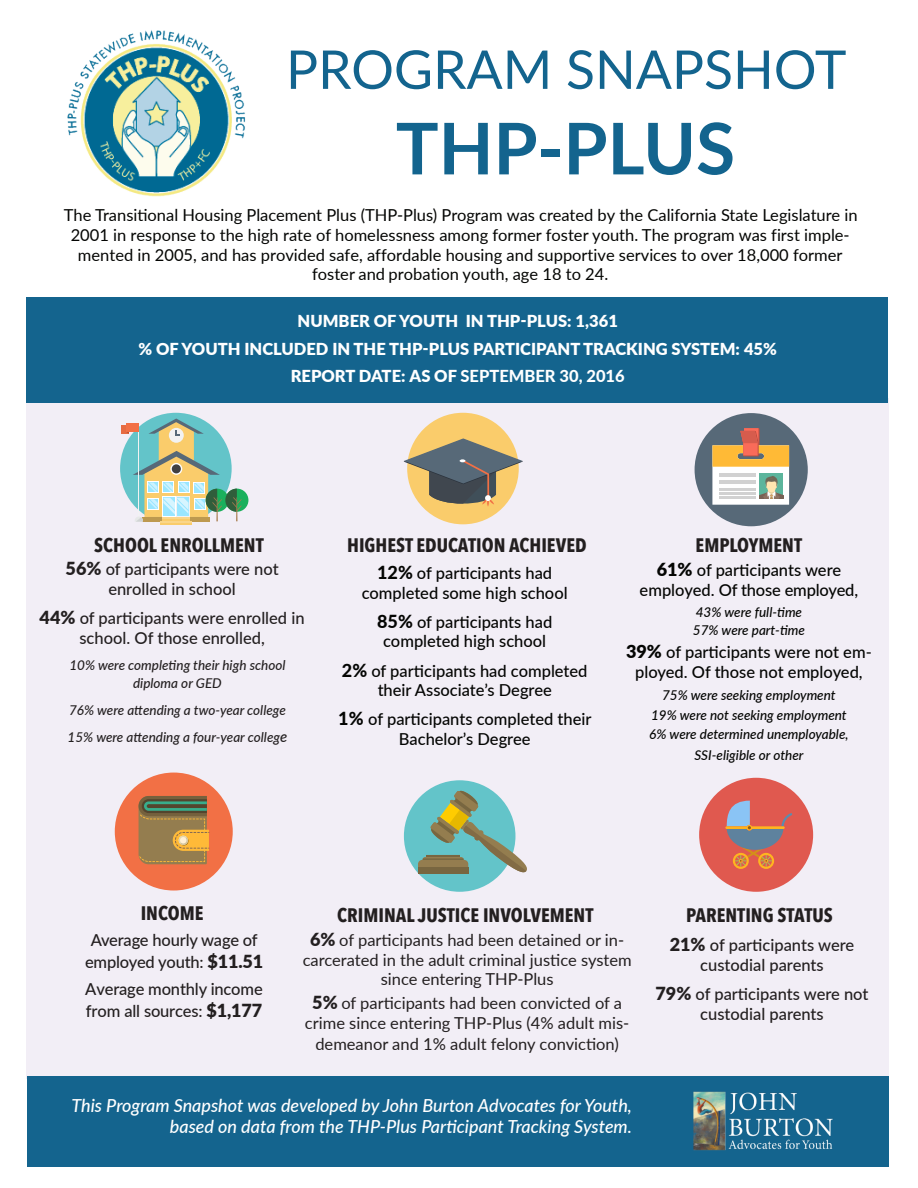
<style>
.page{position:relative;width:918px;height:1188px;background:#fff}
.page>*{position:absolute;margin:0;border:0;box-sizing:border-box;transform-origin:0 0}
.t1{font:700 71.25px "Lato";color:#13648e}
.t2{font:53.4px "Lato";color:#13648e}
.t3{font:700 19.5px "Avenir Next Condensed";color:#231f20}
.t4{font:italic 500 18px/21.6px "Lato";color:#fff;text-align:right}
.t5{font:16.5px/19.8px "Lato";color:#040503;text-align:center}
.t6{font:500 16.5px/19.8px "Lato";color:#040503;text-align:center}
.t7{font:500 16.5px/19.8px "Lato";color:#231f20;text-align:center}
.t8{font:16.5px/19.5px "Lato";color:#231f20;text-align:center}
.t9{font:900 16.5px "Lato";color:#fff}
.t10{font:800 16.5px "Lato";color:#fff}
.t11{font:italic 500 13.5px/18px "Lato";color:#040503}
.t12{font:italic 500 13.5px/18px "Lato";color:#231f20;text-align:center}
.s1{font-weight:900}
.s2{font-weight:900;font-size:18px}
.s3{font-size:15px}
.s4{font-weight:800;font-size:18px}
</style>
<div class="page">
<div style="left:26px;top:398px;width:863px;height:680px;background:#f2eef6"></div>
<div style="left:27px;top:1077px;width:861px;height:90px;background:#14648e"></div>
<div style="left:26px;top:297px;width:862px;height:105px;background:#14648e"></div>
<img style="left:67px;top:30px;width:179px;height:167px">
<div style="left:120px;top:413px;width:112px;height:111px;background:#63c4c9;border-radius:50%"></div>
<hr style="left:160px;top:521px;width:31px;height:2px;background:#fad68a">
<hr style="left:160px;top:523px;width:31px;height:2px;background:#facc6b">
<div style="left:225px;top:489px;width:23px;height:23px;background:#1ab05c;border-radius:50%"></div>
<div style="left:121px;top:425px;width:8px;height:9px;background:#e66b42"></div>
<svg style="left:126px;top:419px;width:116px;height:103px"></svg>
<div style="left:126px;top:423px;width:13px;height:9px;background:#f27045"></div>
<div style="left:407px;top:413px;width:112px;height:111px;background:#facc6b;border-radius:50%"></div>
<svg style="left:404px;top:438px;width:119px;height:69px"></svg>
<div style="left:115px;top:773px;width:118px;height:118px;background:#f27045;border-radius:50%"></div>
<svg style="left:139px;top:796px;width:70px;height:68px"></svg>
<div style="left:695px;top:413px;width:113px;height:113px;background:#576978;border-radius:50%"></div>
<svg style="left:712px;top:428px;width:77px;height:77px"></svg>
<div style="left:404px;top:780px;width:111px;height:112px;background:#63c4c9;border-radius:50%"></div>
<svg style="left:418px;top:790px;width:109px;height:84px"></svg>
<svg style="left:699px;top:778px;width:114px;height:114px"></svg>
<img style="left:693px;top:1091px;width:140px;height:60px">
<p class="t2" style="left:286px;top:31px;width:562px">PROGRAM SNAPSHOT</p>
<p class="t1" style="left:396px;top:96px;width:341px">THP-PLUS</p>
<p class="t5" style="left:64px;top:204px;width:795px">The Transitional Housing Placement Plus (THP-Plus) Program was created by the California State Legislature in 2001 in response to the high rate of homelessness among former foster youth. The program was first imple&shy;mented in 2005, and has provided safe, affordable housing and supportive services to over 18,000 former foster and probation youth, age 18 to 24.</p>
<p class="t9" style="left:298px;top:309px;width:322px">NUMBER OF YOUTH IN THP-PLUS: 1,361</p>
<p class="t9" style="left:139px;top:336px;width:640px">% OF YOUTH INCLUDED IN THE THP-PLUS PARTICIPANT TRACKING SYSTEM: 45%</p>
<p class="t10" style="left:291px;top:364px;width:336px"><span class="s1">REPORT DATE: AS OF</span> SEPTEMBER 30, 2016</p>
<p class="t3" style="left:94px;top:533px;width:171px">SCHOOL ENROLLMENT</p>
<p class="t7" style="left:66px;top:559px;width:215px"><span class="s2">56%</span> of participants were not</p>
<p class="t7" style="left:108px;top:579px;width:129px">enrolled in school</p>
<p class="t7" style="left:40px;top:608px;width:266px"><span class="s2">44%</span> of participants were enrolled in school. Of those enrolled,</p>
<p class="t12" style="left:69px;top:655px;width:218px">10% were completing their high school diploma or GED</p>
<p class="t12" style="left:69px;top:700px;width:218px">76% were attending a two-year college</p>
<p class="t12" style="left:68px;top:727px;width:221px">15% were attending a four-year colleg<span class="s3">e</span></p>
<p class="t3" style="left:347px;top:533px;width:241px">HIGHEST EDUCATION ACHIEVED</p>
<p class="t3" style="left:696px;top:533px;width:108px">EMPLOYMENT</p>
<p class="t6" style="left:362px;top:562px;width:208px"><span class="s4">12%</span> of participants had completed some high school</p>
<p class="t6" style="left:377px;top:611px;width:177px"><span class="s4">85%</span> of participants had completed high school</p>
<p class="t6" style="left:342px;top:660px;width:247px"><span class="s4">2%</span> of participants had completed their Associate’s Degree</p>
<p class="t6" style="left:338px;top:709px;width:255px"><span class="s4">1%</span> of participants completed their<br>Bachelor’s Degree</p>
<p class="t6" style="left:657px;top:559px;width:186px"><span class="s2">61%</span> of participants were</p>
<p class="t6" style="left:640px;top:579px;width:220px">employed. Of those employed,</p>
<p class="t11" style="left:693px;top:602px;width:114px">43% were full-time<br>57% were part-time</p>
<p class="t6" style="left:626px;top:641px;width:247px"><span class="s2">39%</span> of participants were not em&shy;ployed. Of those not employed,</p>
<p class="t11" style="left:662px;top:686px;width:175px">75% were seeking employment</p>
<p class="t11" style="left:651px;top:705px;width:197px">19% were not seeking employment</p>
<p class="t11" style="left:649px;top:725px;width:201px">6% were determined unemployable,</p>
<p class="t11" style="left:694px;top:746px;width:111px">SSI-eligible or other</p>
<p class="t3" style="left:141px;top:901px;width:64px">INCOME</p>
<p class="t7" style="left:85px;top:929px;width:180px;line-height:21.6px">Average hourly wage of employed youth: <span class="s2">$11.51</span></p>
<p class="t7" style="left:85px;top:978px;width:179px;line-height:21.6px;text-align:left">Average monthly income from all sources: <span class="s2">$1,177</span></p>
<p class="t3" style="left:337px;top:903px;width:258px">CRIMINAL JUSTICE INVOLVEMENT</p>
<p class="t8" style="left:303px;top:930px;width:331px"><span class="s2">6%</span> of participants had been detained or in&shy;carcerated in the adult criminal justice system since entering THP-Plus</p>
<p class="t8" style="left:305px;top:993px;width:326px"><span class="s2">5%</span> of participants had been convicted of a crime since entering THP-Plus (4% adult mis-</p>
<p class="t8" style="left:315px;top:1034px;width:305px">demeanor and 1% adult felony conviction)</p>
<p class="t4" style="left:71px;top:1094px;width:562px">This Program Snapshot was developed by John Burton Advocates for Youth, based on data from the THP-Plus Participant Tracking System.</p>
<p class="t3" style="left:686px;top:903px;width:148px">PARENTING STATUS</p>
<p class="t7" style="left:670px;top:934px;width:186px"><span class="s2">21%</span> of participants were custodial parents</p>
<p class="t7" style="left:655px;top:983px;width:215px"><span class="s2">79%</span> of participants were not custodial parents</p>
</div>
